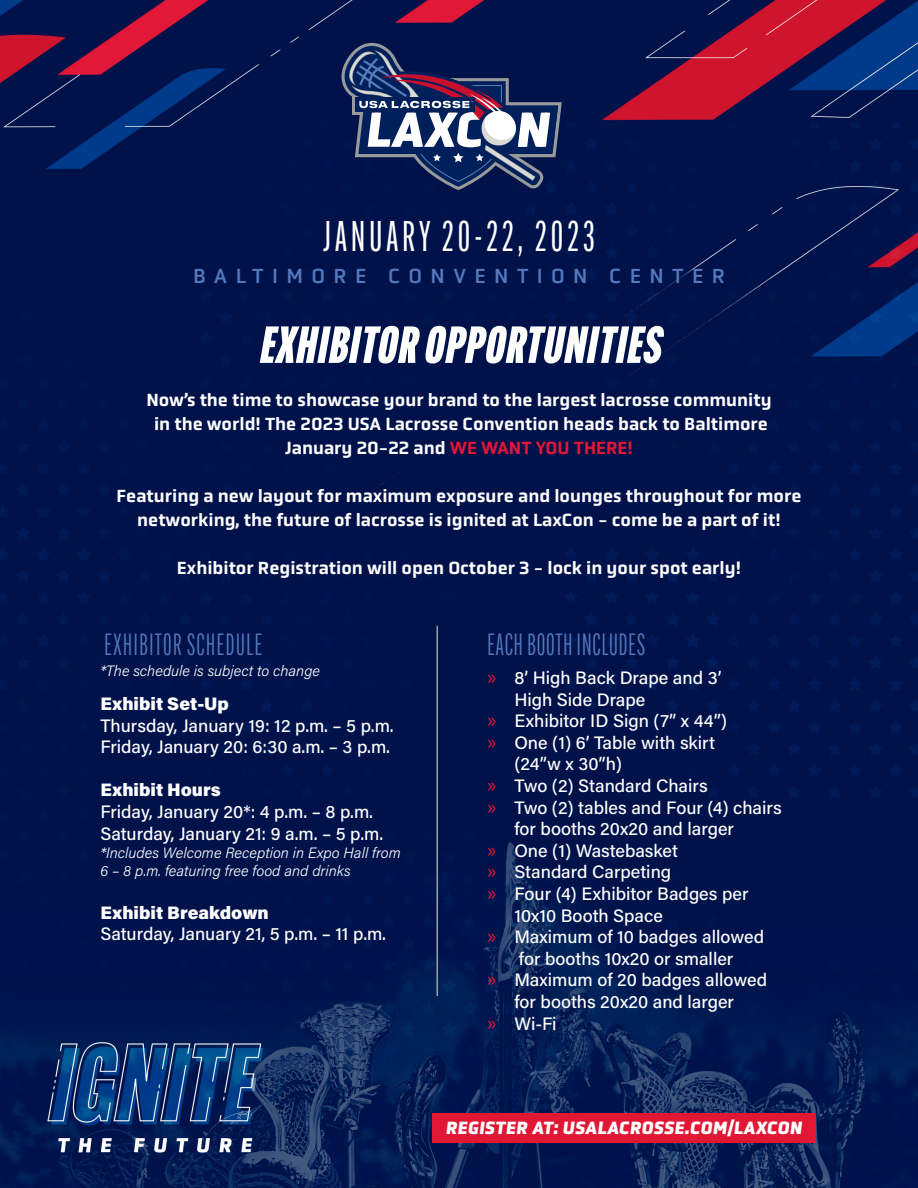
<style>
.page{position:relative;width:918px;height:1188px;background:#fff}
.page>*{position:absolute;margin:0;border:0;box-sizing:border-box;transform-origin:0 0}
.t1{font:italic 900 51px "Alternate Gothic Comp ATF";color:#fff}
.t2{font:42px "Alternate Gothic Comp ATF";letter-spacing:.1em;color:#fff}
.subhead{font:30px "Alternate Gothic Comp ATF";letter-spacing:.04em;color:#5479bd}
.t3{font:21px "Obvia";letter-spacing:.4em;color:#5479bd}
.t4{font:500 18px/21.6px "Acumin Pro";color:#fff}
.t5{font:500 18px/24px "Obvia";color:#fff;text-align:center}
.t6{font:900 18px "Acumin Pro";color:#fff}
.boxed{font:italic 900 18px "Obvia";letter-spacing:.015em;color:#fff}
.light_ital{font:italic 300 15px "Acumin Pro";color:#fff}
.s1{color:#e21736}
.s2{font-family:"Myriad Pro";font-weight:400;font-size:21px;color:#e21736}
</style>
<div class="page">
<img style="left:0;top:0;width:918px;height:1188px">
<div style="left:432px;top:1114px;width:383px;height:29px;background:#e21736"></div>
<hr style="left:436px;top:626px;width:2px;height:370px;background:#9ba0a8">
<svg style="left:342px;top:43px;width:220px;height:147px;background:#384571"></svg>
<p class="t2" style="left:323px;top:211px;width:273px">JANUARY 20-22, 2023</p>
<p class="t3" style="left:193px;top:264px;width:533px">BALTIMORE CONVENTION CENTER</p>
<p class="t1" style="left:259px;top:313px;width:413px">EXHIBITOR OPPORTUNITIES</p>
<p class="t5" style="left:146px;top:387px;width:627px">Now’s the time to showcase your brand to the largest lacrosse community</p>
<p class="t5" style="left:154px;top:411px;width:615px">in the world! The 2023 USA Lacrosse Convention heads back to Baltimore<br>January 20-22 and <span class="s1">WE WANT YOU THERE!</span></p>
<p class="t5" style="left:117px;top:483px;width:686px">Featuring a new layout for maximum exposure and lounges throughout for more networking, the future of lacrosse is ignited at LaxCon - come be a part of it!</p>
<p class="t5" style="left:177px;top:555px;width:566px">Exhibitor Registration will open October 3 - lock in your spot early!</p>
<p class="subhead" style="left:104px;top:626px;width:159px">EXHIBITOR SCHEDULE</p>
<p class="light_ital" style="left:100px;top:661px;width:221px">*The schedule is subject to change</p>
<p class="t6" style="left:100px;top:691px;width:130px">Exhibit Set-Up</p>
<p class="t4" style="left:100px;top:714px;width:295px">Thursday, January 19: 12 p.m. – 5 p.m.</p>
<p class="t4" style="left:100px;top:735px;width:291px">Friday, January 20: 6:30 a.m. – 3 p.m.</p>
<p class="t6" style="left:100px;top:777px;width:122px">Exhibit Hours</p>
<p class="t4" style="left:100px;top:800px;width:274px">Friday, January 20*: 4 p.m. – 8 p.m.</p>
<p class="t4" style="left:100px;top:822px;width:284px">Saturday, January 21: 9 a.m. – 5 p.m.</p>
<p class="light_ital" style="left:100px;top:842px;width:302px">*Includes Welcome Reception in Expo Hall from</p>
<p class="light_ital" style="left:100px;top:860px;width:252px">6 – 8 p.m. featuring free food and drinks</p>
<p class="t6" style="left:100px;top:900px;width:170px">Exhibit Breakdown</p>
<p class="t4" style="left:100px;top:922px;width:287px">Saturday, January 21, 5 p.m. – 11 p.m.</p>
<p class="subhead" style="left:487px;top:626px;width:159px">EACH BOOTH INCLUDES</p>
<p class="t4" style="left:514px;top:666px;width:209px;text-indent:-27px"><span class="s2">»</span> 8’ High Back Drape and 3’<br>High Side Drape</p>
<p class="t4" style="left:487px;top:709px;width:241px"><span class="s2">»</span> Exhibitor ID Sign (7” x 44”)</p>
<p class="t4" style="left:514px;top:731px;width:202px;text-indent:-27px"><span class="s2">»</span> One (1) 6’ Table with skirt (24”w x 30”h)</p>
<p class="t4" style="left:487px;top:774px;width:222px"><span class="s2">»</span> Two (2) Standard Chairs</p>
<p class="t4" style="left:514px;top:796px;width:269px;text-indent:-27px"><span class="s2">»</span> Two (2) tables and Four (4) chairs for booths 20x20 and larger</p>
<p class="t4" style="left:487px;top:839px;width:192px"><span class="s2">»</span> One (1) Wastebasket</p>
<p class="t4" style="left:487px;top:861px;width:185px"><span class="s2">»</span> Standard Carpeting</p>
<p class="t4" style="left:514px;top:882px;width:236px;text-indent:-27px"><span class="s2">»</span> Four (4) Exhibitor Badges per<br>10x10 Booth Space</p>
<p class="t4" style="left:487px;top:925px;width:278px;text-align:center"><span class="s2">»</span> Maximum of 10 badges allowed for booths 10x20 or smaller</p>
<p class="t4" style="left:487px;top:969px;width:281px;text-align:center"><span class="s2">»</span> Maximum of 20 badges allowed for booths 20x20 and larger</p>
<p class="t4" style="left:487px;top:1012px;width:71px"><span class="s2">»</span> Wi-Fi</p>
<p class="boxed" style="left:445px;top:1117px;width:358px">REGISTER AT: USALACROSSE.COM/LAXCON</p>
</div>
